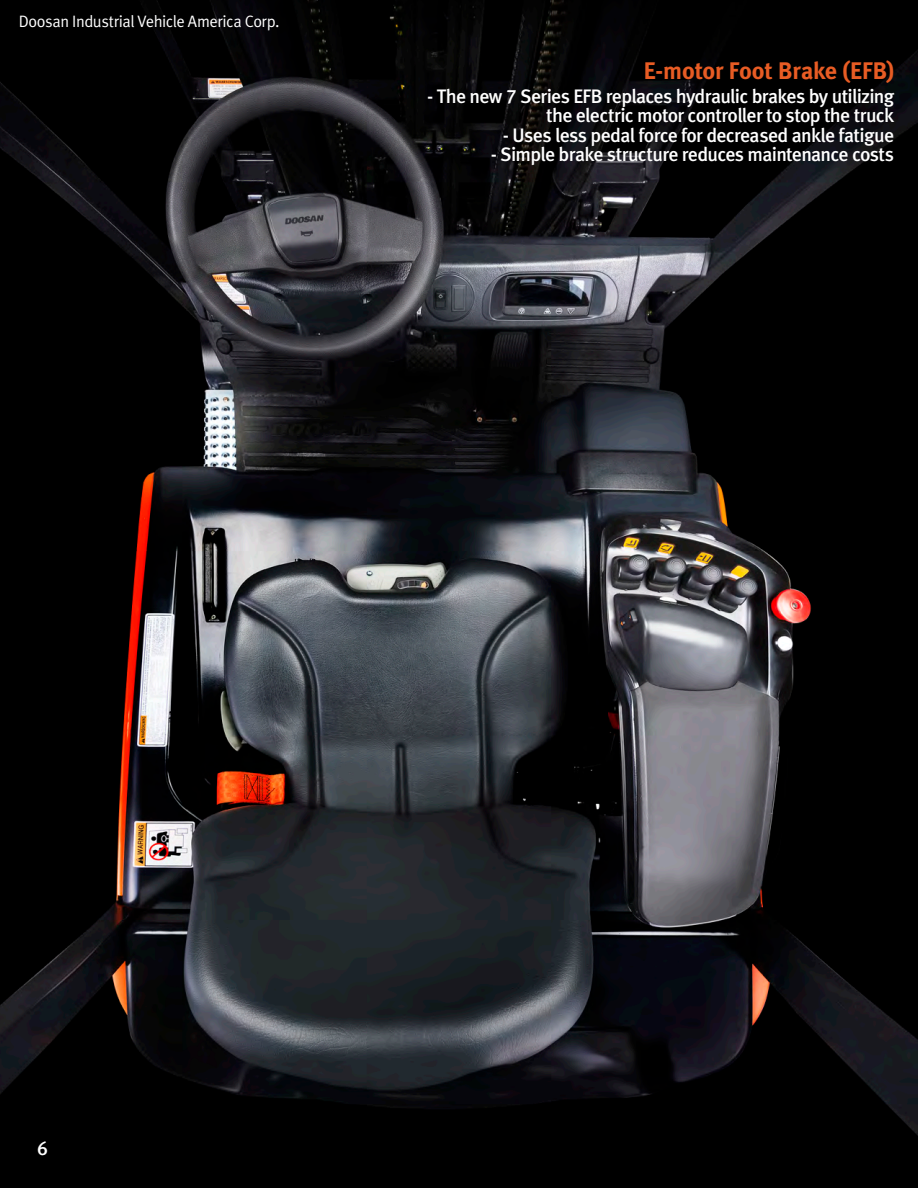
<style>
.page{position:relative;width:918px;height:1188px;background:#fff}
.page>*{position:absolute;margin:0;border:0;box-sizing:border-box;transform-origin:0 0}
.t1{font:24px "Meta Bold LF";letter-spacing:-.005em;color:#e85c24}
.t2{font:19.5px/19.5px "Meta Medium LF";letter-spacing:-.035em;color:#fff;text-align:right}
.t3{font:16.5px "Meta Normal LF";letter-spacing:-.025em;color:#fff}
</style>
<div class="page">
<img style="left:0;top:0;width:918px;height:1188px">
<p class="t3" style="left:19px;top:12px;width:262px">Doosan Industrial Vehicle America Corp.</p>
<p class="t1" style="left:644px;top:56px;width:252px">E-motor Foot Brake (EFB)</p>
<p class="t2" style="left:427px;top:86px;width:469px">- The new 7 Series EFB replaces hydraulic brakes by utilizing the electric motor controller to stop the truck</p>
<p class="t2" style="left:503px;top:125px;width:393px">- Uses less pedal force for decreased ankle fatigue</p>
<p class="t2" style="left:491px;top:145px;width:405px">- Simple brake structure reduces maintenance costs</p>
<p class="t2" style="left:37px;top:1138px;width:12px">6</p>
</div>
